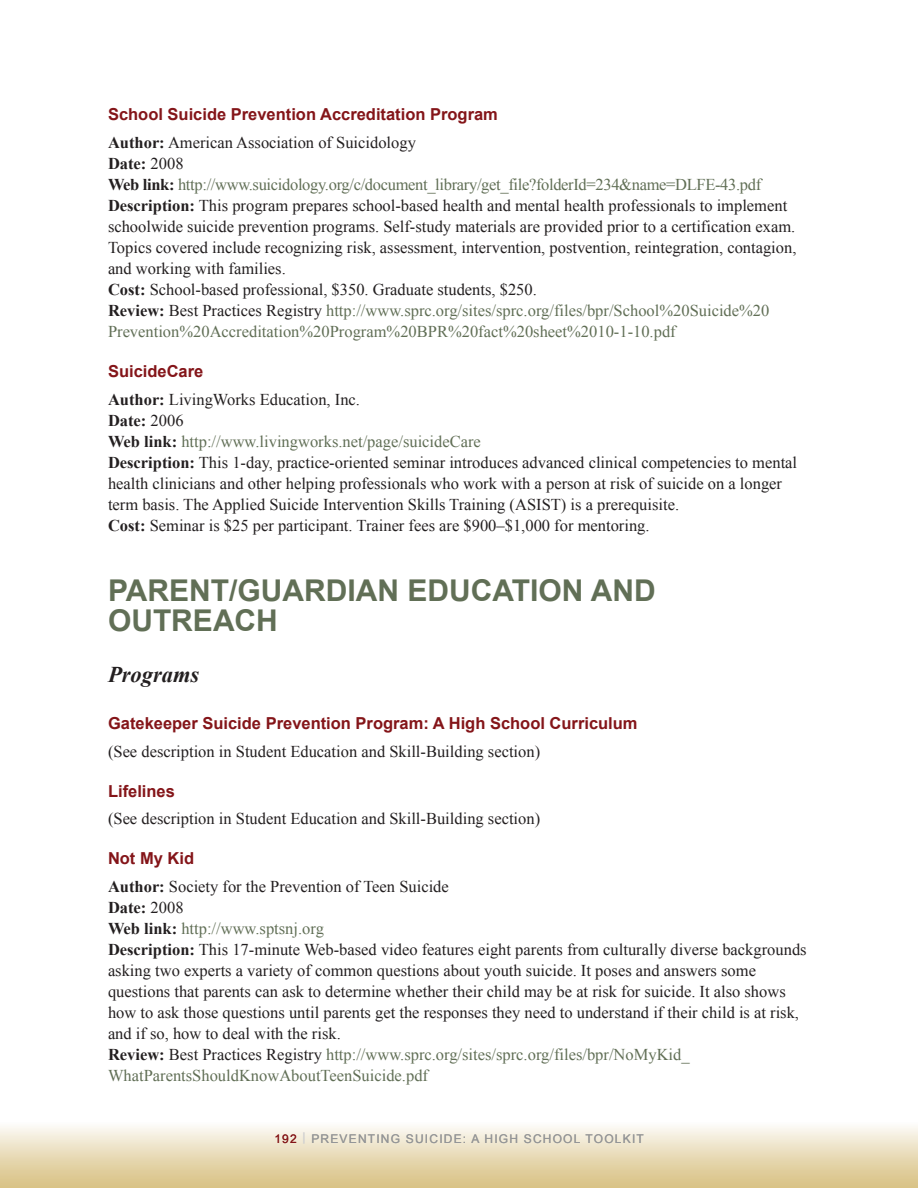
<style>
.page{position:relative;width:918px;height:1188px;background:#fff}
.page>*{position:absolute;margin:0;border:0;box-sizing:border-box;transform-origin:0 0}
.t1{font:700 30px/30px "Arial";color:#616f56}
.resouce_subhead_H3{font:italic 700 22.5px "Times New Roman";color:#231f20}
.resources_p{font:16.5px/21px "Times New Roman";color:#231f20}
.resources_p-2{font:16.5px/21px "Times New Roman";color:#616f56}
.resource_titles{font:700 16.5px "Arial";color:#841519}
.resources_p-3{font:16.5px "Times New Roman";letter-spacing:-.02em;color:#616f56}
.resources_p-4{font:700 16.5px "Times New Roman";color:#231f20}
.t2{font:12px "Arial";letter-spacing:.1em;color:#939598}
.s1{font-weight:700}
.s2{font-weight:400}
.s3{font-weight:700;color:#231f20}
.s4{color:#231f20}
.s5{color:#841519}
.s6{color:#d1d2d4}
</style>
<div class="page">
<div style="left:0;top:1122px;width:918px;height:66px;background:linear-gradient(to bottom,#fcfbf8,#d7c081)"></div>
<p class="resource_titles" style="left:108px;top:103px;width:391px">School Suicide Prevention Accreditation Program</p>
<p class="resources_p" style="left:108px;top:131px;width:309px"><span class="s1">Author:</span> American Association of Suicidology</p>
<p class="resources_p-4" style="left:108px;top:152px;width:77px">Date: <span class="s2">2008</span></p>
<p class="resources_p-3" style="left:108px;top:173px;width:655px"><span class="s3">Web link:</span> http://www.suicidology.org/c/document_library/get_file?folderId=234&amp;name=DLFE-43.pdf</p>
<p class="resources_p" style="left:108px;top:195px;width:690px"><span class="s1">Description:</span> This program prepares school-based health and mental health professionals to implement schoolwide suicide prevention programs. Self-study materials are provided prior to a certification exam.<br>Topics covered include recognizing risk, assessment, intervention, postvention, reintegration, contagion, and working with families.</p>
<p class="resources_p" style="left:108px;top:279px;width:430px"><span class="s1">Cost:</span> School-based professional, $350. Graduate students, $250.</p>
<p class="resources_p-2" style="left:108px;top:300px;width:663px"><span class="s3">Review:</span> <span class="s4">Best Practices Registry</span> http://www.sprc.org/sites/sprc.org/files/bpr/School%20Suicide%20<br>Prevention%20Accreditation%20Program%20BPR%20fact%20sheet%2010-1-10.pdf</p>
<p class="resource_titles" style="left:108px;top:360px;width:97px">SuicideCare</p>
<p class="resources_p" style="left:108px;top:388px;width:254px"><span class="s1">Author:</span> LivingWorks Education, Inc.</p>
<p class="resources_p-4" style="left:108px;top:409px;width:77px">Date: <span class="s2">2006</span></p>
<p class="resources_p-2" style="left:108px;top:430px;width:374px"><span class="s3">Web link:</span> http://www.livingworks.net/page/suicideCare</p>
<p class="resources_p" style="left:108px;top:451px;width:691px"><span class="s1">Description:</span> This 1-day, practice-oriented seminar introduces advanced clinical competencies to mental health clinicians and other helping professionals who work with a person at risk of suicide on a longer term basis. The Applied Suicide Intervention Skills Training (ASIST) is a prerequisite.</p>
<p class="resources_p" style="left:108px;top:514px;width:543px"><span class="s1">Cost:</span> Seminar is $25 per participant. Trainer fees are $900–$1,000 for mentoring.</p>
<h2 class="t1" style="left:108px;top:577px;width:549px">PARENT/GUARDIAN EDUCATION AND<br>OUTREACH</h2>
<h3 class="resouce_subhead_H3" style="left:108px;top:659px;width:93px">Programs</h3>
<p class="resource_titles" style="left:108px;top:712px;width:531px">Gatekeeper Suicide Prevention Program: A High School Curriculum</p>
<p class="resources_p" style="left:108px;top:740px;width:434px">(See description in Student Education and Skill-Building section)</p>
<p class="resource_titles" style="left:108px;top:780px;width:68px">Lifelines</p>
<p class="resources_p" style="left:108px;top:808px;width:434px">(See description in Student Education and Skill-Building section)</p>
<p class="resource_titles" style="left:108px;top:848px;width:88px">Not My Kid</p>
<p class="resources_p" style="left:108px;top:876px;width:342px"><span class="s1">Author:</span> Society for the Prevention of Teen Suicide</p>
<p class="resources_p-4" style="left:108px;top:896px;width:77px">Date: <span class="s2">2008</span></p>
<p class="resources_p-2" style="left:108px;top:918px;width:217px"><span class="s3">Web link:</span> http://www.sptsnj.org</p>
<p class="resources_p" style="left:108px;top:939px;width:700px"><span class="s1">Description:</span> This 17-minute Web-based video features eight parents from culturally diverse backgrounds asking two experts a variety of common questions about youth suicide. It poses and answers some questions that parents can ask to determine whether their child may be at risk for suicide. It also shows how to ask those questions until parents get the responses they need to understand if their child is at risk, and if so, how to deal with the risk.</p>
<p class="resources_p-2" style="left:108px;top:1044px;width:583px"><span class="s3">Review:</span> <span class="s4">Best Practices Registry</span> http://www.sprc.org/sites/sprc.org/files/bpr/NoMyKid_<br>WhatParentsShouldKnowAboutTeenSuicide.pdf</p>
<p class="t2" style="left:274px;top:1131px;width:371px"><span class="s5">192</span> <span class="s6">|</span> PREVENTING SUICIDE: A HIGH SCHOOL TOOLKIT</p>
</div>
